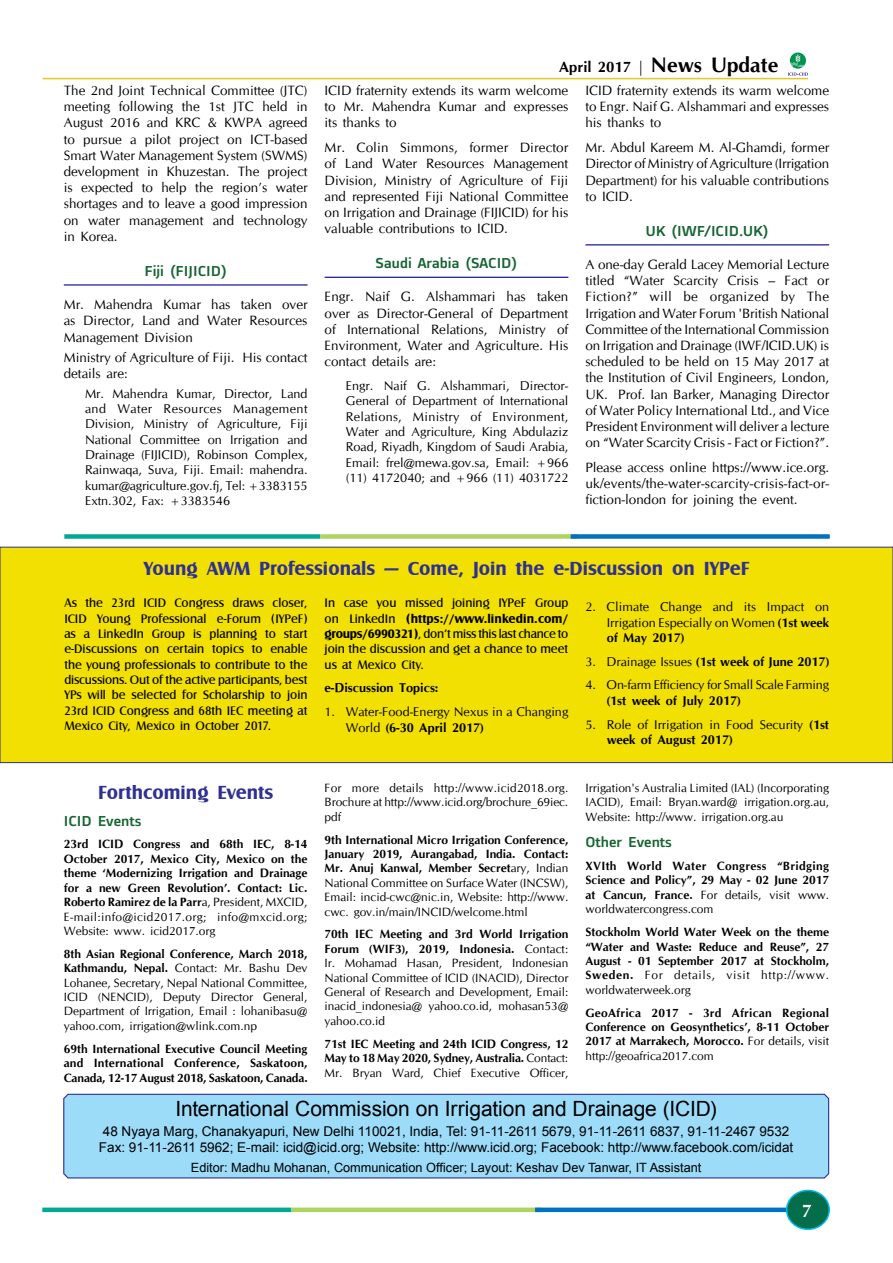
<style>
.page{position:relative;width:893px;height:1263px;background:#fff}
.page>*{position:absolute;margin:0;border:0;box-sizing:border-box;transform-origin:0 0}
.t1{font:21px "Arial";letter-spacing:-.005em;color:#000}
.t2{font:700 19.5px "Castle T";color:#2e3092}
.t3{font:700 18px "CG Omega";color:#fff}
.t4{font:500 15px "Alstom";color:#166533;scale:1.1 1}
.t5{font:700 15px "CG Omega";color:#000}
.t6{font:13.5px/16.2px "CG Omega";color:#000;text-align:justify}
.t7{font:13.5px/16.2px "Arial";color:#000}
.t8{font:12.75px/15.3px "CG Omega";color:#000;text-align:justify}
.t9{font:12.75px/15.3px "Castle T";color:#000;text-align:justify}
.t10{font:12.75px "Arial";color:#000}
.t11{font:700 12.75px "CG Omega";color:#000}
.t12{font:12px/14.4px "CG Omega";color:#000;text-align:justify}
.t13{font:700 12px/14.4px "CG Omega";color:#000;text-align:justify}
.s1{font-size:21px}
.s2{font-weight:700}
.s3{font-weight:400}
</style>
<div class="page">
<div style="left:42px;top:1207px;width:249px;height:5px;background:#00a991"></div>
<div style="left:291px;top:1207px;width:251px;height:5px;background:#add361"></div>
<div style="left:535px;top:1207px;width:252px;height:5px;background:#0070c0"></div>
<div style="left:787px;top:1190px;width:42px;height:39px;background:#046d4a;border-radius:50%"></div>
<div style="left:786px;top:1190px;width:44px;height:40px;border:2px solid #00b9f1;border-radius:50%"></div>
<div style="left:790px;top:53px;width:16px;height:16px;background:#00934f;border-radius:50%"></div>
<svg style="left:788px;top:54px;width:20px;height:22px"></svg>
<hr style="left:43px;top:78px;width:765px;height:1px;background:#e7c625">
<div style="left:0;top:547px;width:893px;height:216px;background:#f2e003"></div>
<div style="left:0;top:547px;width:893px;height:216px;border:1px solid #2e3092"></div>
<div style="left:64px;top:534px;width:256px;height:5px;background:#00a991"></div>
<div style="left:320px;top:534px;width:257px;height:5px;background:#add361"></div>
<div style="left:571px;top:534px;width:259px;height:5px;background:#0070c0"></div>
<div style="left:63px;top:1093px;width:767px;height:86px;background:#9ddcf9"></div>
<hr style="left:64px;top:284px;width:244px;height:2px;background:#000093">
<hr style="left:325px;top:277px;width:243px;height:1px;background:#000093">
<hr style="left:585px;top:244px;width:244px;height:1px;background:#000093">
<p class="t6" style="left:64px;top:83px;width:245px">The 2nd Joint Technical Committee (JTC) meeting following the 1st JTC held in August 2016 and KRC &amp; KWPA agreed to pursue a pilot project on ICT-based Smart Water Management System (SWMS) development in Khuzestan. The project is expected to help the region’s water shortages and to leave a good impression on water management and technology in Korea.</p>
<p class="t4" style="left:144px;top:261px;width:77px">Fiji (FIJICID)</p>
<p class="t6" style="left:64px;top:297px;width:245px">Mr. Mahendra Kumar has taken over as Director, Land and Water Resources Management Division</p>
<p class="t6" style="left:64px;top:349px;width:245px">Ministry of Agriculture of Fiji. His contact details are:</p>
<p class="t8" style="left:85px;top:386px;width:224px">Mr. Mahendra Kumar, Director, Land and Water Resources Management Division, Ministry of Agriculture, Fiji National Committee on Irrigation and Drainage (FIJICID), Robinson Complex, Rainwaqa, Suva, Fiji. Email: mahendra. kumar@agriculture.gov.fj, Tel: +3383155<br>Extn.302, Fax: +3383546</p>
<p class="t5" style="left:559px;top:57px;width:220px">April 2017 | <span class="s1">News Update</span></p>
<p class="t6" style="left:325px;top:83px;width:245px">ICID fraternity extends its warm welcome to Mr. Mahendra Kumar and expresses its thanks to</p>
<p class="t6" style="left:325px;top:140px;width:245px">Mr. Colin Simmons, former Director of Land Water Resources Management Division, Ministry of Agriculture of Fiji and represented Fiji National Committee on Irrigation and Drainage (FIJICID) for his valuable contributions to ICID.</p>
<p class="t4" style="left:376px;top:253px;width:130px">Saudi Arabia (SACID)</p>
<p class="t6" style="left:325px;top:289px;width:245px">Engr. Naif G. Alshammari has taken over as Director-General of Department of International Relations, Ministry of Environment, Water and Agriculture. His contact details are:</p>
<p class="t8" style="left:346px;top:378px;width:224px">Engr. Naif G. Alshammari, Director-General of Department of International Relations, Ministry of Environment, Water and Agriculture, King Abdulaziz Road, Riyadh, Kingdom of Saudi Arabia, Email: frel@mewa.gov.sa, Email: +966 (11) 4172040; and +966 (11) 4031722</p>
<p class="t6" style="left:585px;top:83px;width:245px">ICID fraternity extends its warm welcome to Engr. Naif G. Alshammari and expresses his thanks to</p>
<p class="t6" style="left:585px;top:140px;width:245px">Mr. Abdul Kareem M. Al-Ghamdi, former Director of Ministry of Agriculture (Irrigation Department) for his valuable contributions to ICID.</p>
<p class="t4" style="left:646px;top:220px;width:113px">UK (IWF/ICID.UK)</p>
<p class="t6" style="left:585px;top:256px;width:245px">A one-day Gerald Lacey Memorial Lecture titled “Water Scarcity Crisis – Fact or Fiction?” will be organized by The Irrigation and Water Forum 'British National Committee of the International Commission on Irrigation and Drainage (IWF/ICID.UK) is scheduled to be held on 15 May 2017 at the Institution of Civil Engineers, London, UK. Prof. Ian Barker, Managing Director of Water Policy International Ltd., and Vice President Environment will deliver a lecture on “Water Scarcity Crisis - Fact or Fiction?”.</p>
<p class="t6" style="left:585px;top:459px;width:245px">Please access online https://www.ice.org. uk/events/the-water-scarcity-crisis-fact-or&shy;fiction-london for joining the event.</p>
<h2 class="t2" style="left:144px;top:558px;width:607px">Young AWM Professionals — Come, Join the e-Discussion on IYPeF</h2>
<p class="t9" style="left:64px;top:596px;width:245px">As the 23rd ICID Congress draws closer, ICID Young Professional e-Forum (IYPeF) as a LinkedIn Group is planning to start e-Discussions on certain topics to enable the young professionals to contribute to the discussions. Out of the active participants, best YPs will be selected for Scholarship to join 23rd ICID Congress and 68th IEC meeting at Mexico City, Mexico in October 2017.</p>
<p class="t9" style="left:325px;top:596px;width:245px">In case you missed joining IYPeF Group on LinkedIn <span class="s2">(https://www.linkedin.com/ groups/6990321)</span>, don’t miss this last chance to join the discussion and get a chance to meet us at Mexico City.</p>
<p class="t8" style="left:607px;top:599px;width:224px;text-indent:-21px">2. Climate Change and its Impact on Irrigation Especially on Women <span class="s2">(1st week of May 2017)</span></p>
<p class="t11" style="left:585px;top:653px;width:245px"><span class="s3">3. Drainage Issues</span> (1st week of June 2017)</p>
<p class="t8" style="left:585px;top:677px;width:245px">4. On-farm Efficiency for Small Scale Farming</p>
<p class="t11" style="left:607px;top:692px;width:135px">(1st week of July 2017)</p>
<p class="t8" style="left:607px;top:717px;width:224px;text-indent:-21px">5. Role of Irrigation in Food Security <span class="s2">(1st week of August 2017)</span></p>
<p class="t11" style="left:325px;top:680px;width:115px">e-Discussion Topics:</p>
<p class="t8" style="left:346px;top:704px;width:224px;text-indent:-21px">1. Water-Food-Energy Nexus in a Changing<br>World <span class="s2">(6-30 April 2017)</span></p>
<h2 class="t2" style="left:98px;top:781px;width:177px">Forthcoming Events</h2>
<p class="t4" style="left:64px;top:810px;width:72px">ICID Events</p>
<p class="t13" style="left:64px;top:837px;width:245px">23rd ICID Congress and 68th IEC, 8-14<br>October 2017, Mexico City, Mexico on the theme ‘Modernizing Irrigation and Drainage for a new Green Revolution’. Contact: Lic.<br>Roberto Ramirez de la Parr<span class="s3">a, President, MXCID, E-mail:info@icid2017.org; info@mxcid.org; Website: www. icid2017.org</span></p>
<p class="t12" style="left:64px;top:947px;width:245px"><span class="s2">8th Asian Regional Conference, March 2018, Kathmandu, Nepal.</span> Contact: Mr. Bashu Dev Lohanee, Secretary, Nepal National Committee, ICID (NENCID), Deputy Director General, Department of Irrigation, Email : lohanibasu@ yahoo.com, irrigation@wlink.com.np</p>
<p class="t13" style="left:64px;top:1041px;width:245px">69th International Executive Council Meeting and International Conference, Saskatoon, Canada, 12-17 August 2018, Saskatoon, Canada.</p>
<p class="t12" style="left:325px;top:781px;width:245px">For more details http://www.icid2018.org.<br>Brochure at http://www.icid.org/brochure_69iec. pdf</p>
<p class="t12" style="left:325px;top:832px;width:245px"><span class="s2">9th International Micro Irrigation Conference, January 2019, Aurangabad, India. Contact:<br>Mr. Anuj Kanwal, Member Secret</span>ary, Indian National Committee on Surface Water (INCSW), Email: incid-cwc@nic.in, Website: http://www. cwc. gov.in/main/INCID/welcome.html</p>
<p class="t12" style="left:325px;top:927px;width:245px"><span class="s2">70th IEC Meeting and 3rd World Irrigation Forum (WIF3), 2019, Indonesia.</span> Contact:<br>Ir. Mohamad Hasan, President, Indonesian National Committee of ICID (INACID), Director General of Research and Development, Email: inacid_indonesia@ yahoo.co.id, mohasan53@ yahoo.co.id</p>
<p class="t13" style="left:325px;top:1036px;width:245px">71st IEC Meeting and 24th ICID Congress, 12<br>May to 18 May 2020, Sydney, Australia. <span class="s3">Contact:<br>Mr. Bryan Ward, Chief Executive Officer,</span></p>
<p class="t12" style="left:585px;top:781px;width:245px">Irrigation's Australia Limited (IAL) (Incorporating IACID), Email: Bryan.ward@ irrigation.org.au, Website: http://www. irrigation.org.au</p>
<p class="t4" style="left:585px;top:832px;width:80px">Other Events</p>
<p class="t13" style="left:585px;top:859px;width:245px">XVIth World Water Congress “Bridging Science and Policy”, 29 May - 02 June 2017 at Cancun, France. <span class="s3">For details, visit www. worldwatercongress.com</span></p>
<p class="t13" style="left:585px;top:925px;width:245px">Stockholm World Water Week on the theme “Water and Waste: Reduce and Reuse”, 27<br>August - 01 September 2017 at Stockholm, Sweden. <span class="s3">For details, visit http://www. worldwaterweek.org</span></p>
<p class="t13" style="left:585px;top:1005px;width:245px">GeoAfrica 2017 - 3rd African Regional Conference on Geosynthetics’, 8-11 October 2017 at Marrakech, Morocco. <span class="s3">For details, visit http://geoafrica2017.com</span></p>
<h1 class="t1" style="left:175px;top:1094px;width:543px">International Commission on Irrigation and Drainage (ICID)</h1>
<p class="t7" style="left:99px;top:1123px;width:696px">48 Nyaya Marg, Chanakyapuri, New Delhi 110021, India, Tel: 91-11-2611 5679, 91-11-2611 6837, 91-11-2467 9532<br>Fax: 91-11-2611 5962; E-mail: icid@icid.org; Website: http://www.icid.org; Facebook: http://www.facebook.com/icidat</p>
<p class="t10" style="left:191px;top:1158px;width:512px">Editor: Madhu Mohanan, Communication Officer; Layout: Keshav Dev Tanwar, IT Assistant</p>
<h3 class="t3" style="left:802px;top:1199px;width:11px">7</h3>
</div>
